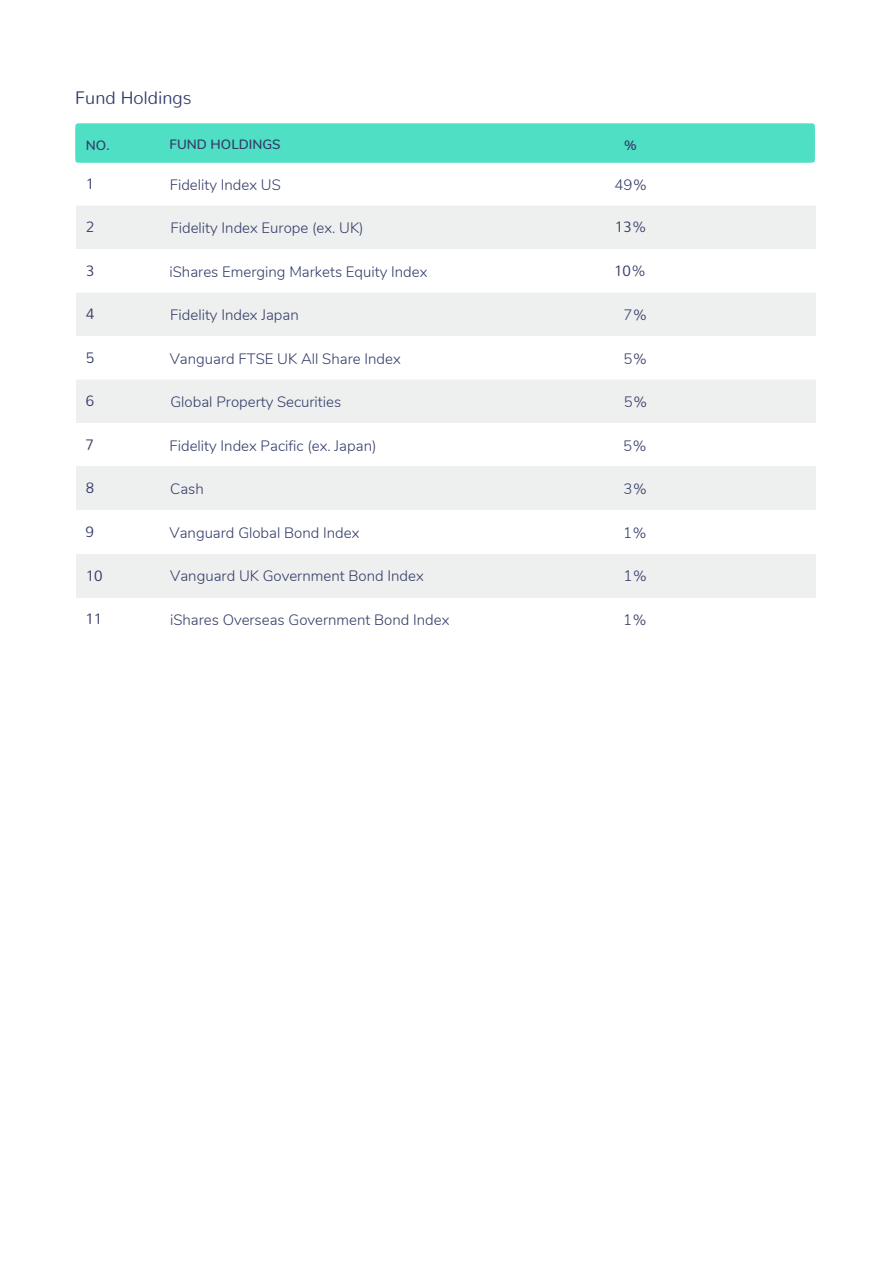
<style>
.page{position:relative;width:893px;height:1263px;background:#fff}
.page>*{position:absolute;margin:0;border:0;box-sizing:border-box;transform-origin:0 0}
.t1{font:300 18px "Nunito";color:#343c68}
.t2{font:300 15px "Nunito";color:#343c68}
.t3{font:600 13.5px "Nunito";color:#343c68}
</style>
<div class="page">
<div style="left:75px;top:597px;width:741px;height:44px;background:#fff;border:2px solid #fff"></div>
<div style="left:76px;top:554px;width:740px;height:43px;background:#eeefef"></div>
<div style="left:76px;top:205px;width:740px;height:44px;background:#eeefef"></div>
<div style="left:75px;top:162px;width:741px;height:44px;background:#fff"></div>
<div style="left:76px;top:292px;width:740px;height:44px;background:#eeefef"></div>
<div style="left:75px;top:249px;width:741px;height:44px;background:#fff"></div>
<div style="left:76px;top:379px;width:740px;height:44px;background:#eeefef"></div>
<div style="left:75px;top:336px;width:741px;height:44px;background:#fff"></div>
<div style="left:76px;top:466px;width:740px;height:44px;background:#eeefef"></div>
<div style="left:75px;top:123px;width:740px;height:40px;background:#4edfc4"></div>
<p class="t1" style="left:75px;top:82px;width:118px">Fund Holdings</p>
<p class="t3" style="left:86px;top:135px;width:25px">NO.</p>
<p class="t3" style="left:170px;top:134px;width:113px">FUND HOLDINGS</p>
<p class="t3" style="left:624px;top:135px;width:14px">%</p>
<p class="t2" style="left:86px;top:171px;width:10px">1</p>
<p class="t2" style="left:170px;top:173px;width:113px">Fidelity Index US</p>
<p class="t2" style="left:614px;top:173px;width:35px">49%</p>
<p class="t2" style="left:86px;top:214px;width:10px">2</p>
<p class="t2" style="left:170px;top:217px;width:195px">Fidelity Index Europe (ex. UK)</p>
<p class="t2" style="left:615px;top:214px;width:33px">13%</p>
<p class="t2" style="left:86px;top:258px;width:10px">3</p>
<p class="t2" style="left:170px;top:260px;width:259px">iShares Emerging Markets Equity Index</p>
<p class="t2" style="left:614px;top:258px;width:33px">10%</p>
<p class="t2" style="left:86px;top:301px;width:10px">4</p>
<p class="t2" style="left:170px;top:304px;width:130px">Fidelity Index Japan</p>
<p class="t2" style="left:623px;top:304px;width:26px">7%</p>
<p class="t2" style="left:86px;top:345px;width:10px">5</p>
<p class="t2" style="left:170px;top:347px;width:232px">Vanguard FTSE UK All Share Index</p>
<p class="t2" style="left:623px;top:347px;width:26px">5%</p>
<p class="t2" style="left:86px;top:388px;width:10px">6</p>
<p class="t2" style="left:170px;top:391px;width:172px">Global Property Securities</p>
<p class="t2" style="left:624px;top:391px;width:26px">5%</p>
<p class="t2" style="left:86px;top:432px;width:10px">7</p>
<p class="t2" style="left:170px;top:434px;width:208px">Fidelity Index Pacific (ex. Japan)</p>
<p class="t2" style="left:623px;top:434px;width:26px">5%</p>
<p class="t2" style="left:86px;top:475px;width:10px">8</p>
<p class="t2" style="left:170px;top:478px;width:35px">Cash</p>
<p class="t2" style="left:623px;top:478px;width:26px">3%</p>
<p class="t2" style="left:86px;top:519px;width:10px">9</p>
<p class="t2" style="left:170px;top:521px;width:191px">Vanguard Global Bond Index</p>
<p class="t2" style="left:623px;top:521px;width:26px">1%</p>
<p class="t2" style="left:86px;top:563px;width:18px">10</p>
<p class="t2" style="left:170px;top:565px;width:255px">Vanguard UK Government Bond Index</p>
<p class="t2" style="left:623px;top:565px;width:26px">1%</p>
<p class="t2" style="left:85px;top:606px;width:18px">11</p>
<p class="t2" style="left:170px;top:609px;width:281px">iShares Overseas Government Bond Index</p>
<p class="t2" style="left:623px;top:609px;width:26px">1%</p>
</div>
